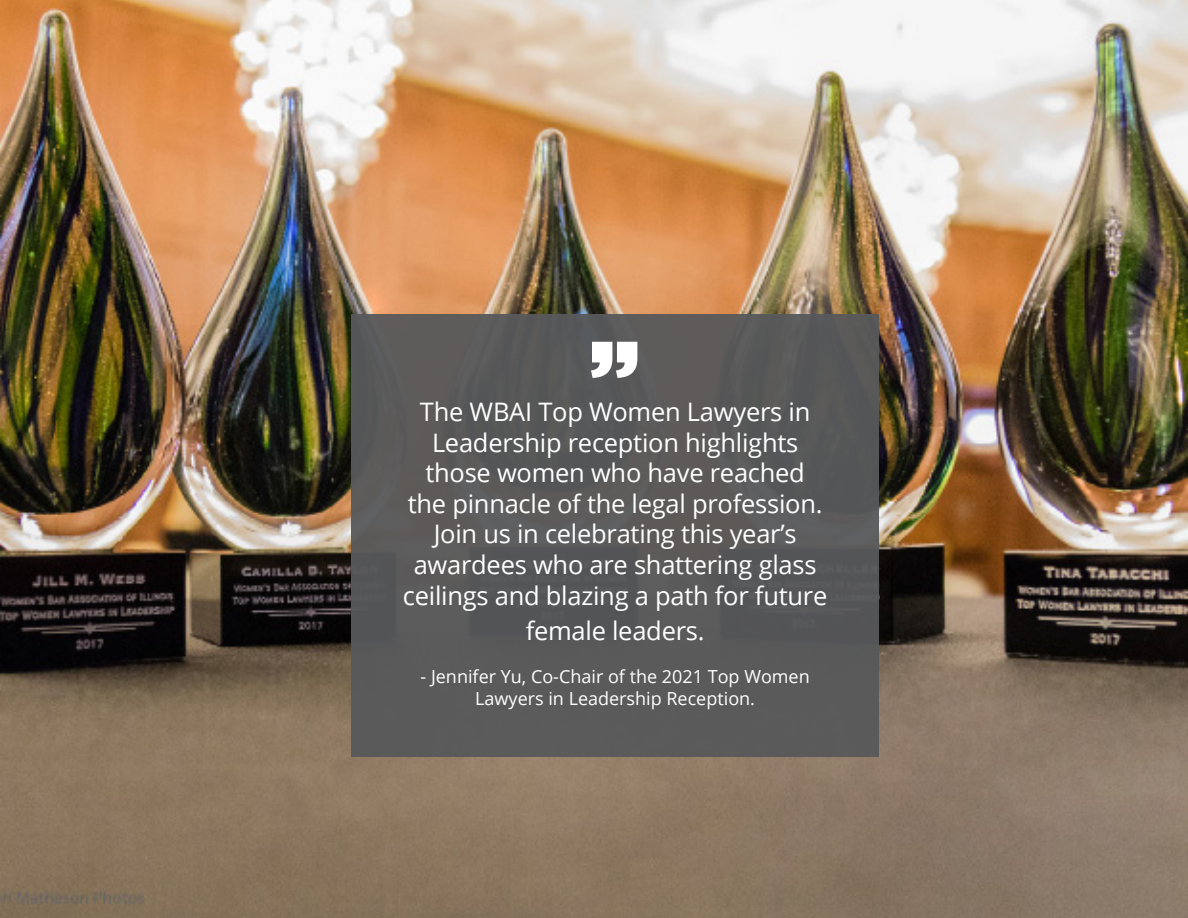
<style>
.page{position:relative;width:1188px;height:918px;background:#fff}
.page>*{position:absolute;margin:0;border:0;box-sizing:border-box;transform-origin:0 0}
.t1{font:900 90px "Gotham";color:#fff}
.t2{font:25.5px/30.6px "Open Sans";letter-spacing:-.01em;color:#fff;text-align:center}
.t3{font:18px/21.6px "Open Sans";color:#fff;text-align:center}
</style>
<div class="page">
<img style="left:0;top:0;width:1188px;height:918px">
<div style="left:351px;top:314px;width:527px;height:443px;background:#58595b"></div>
<h1 class="t1" style="left:639px;top:411px;width:51px;rotate:-180deg">“</h1>
<p class="t2" style="left:403px;top:396px;width:426px">The WBAI Top Women Lawyers in Leadership reception highlights those women who have reached<br>the pinnacle of the legal profession.<br>Join us in celebrating this year’s awardees who are shattering glass ceilings and blazing a path for future</p>
<p class="t2" style="left:526px;top:615px;width:180px">female leaders.</p>
<p class="t3" style="left:421px;top:665px;width:391px">- Jennifer Yu, Co-Chair of the 2021 Top Women<br>Lawyers in Leadership Reception.</p>
</div>
